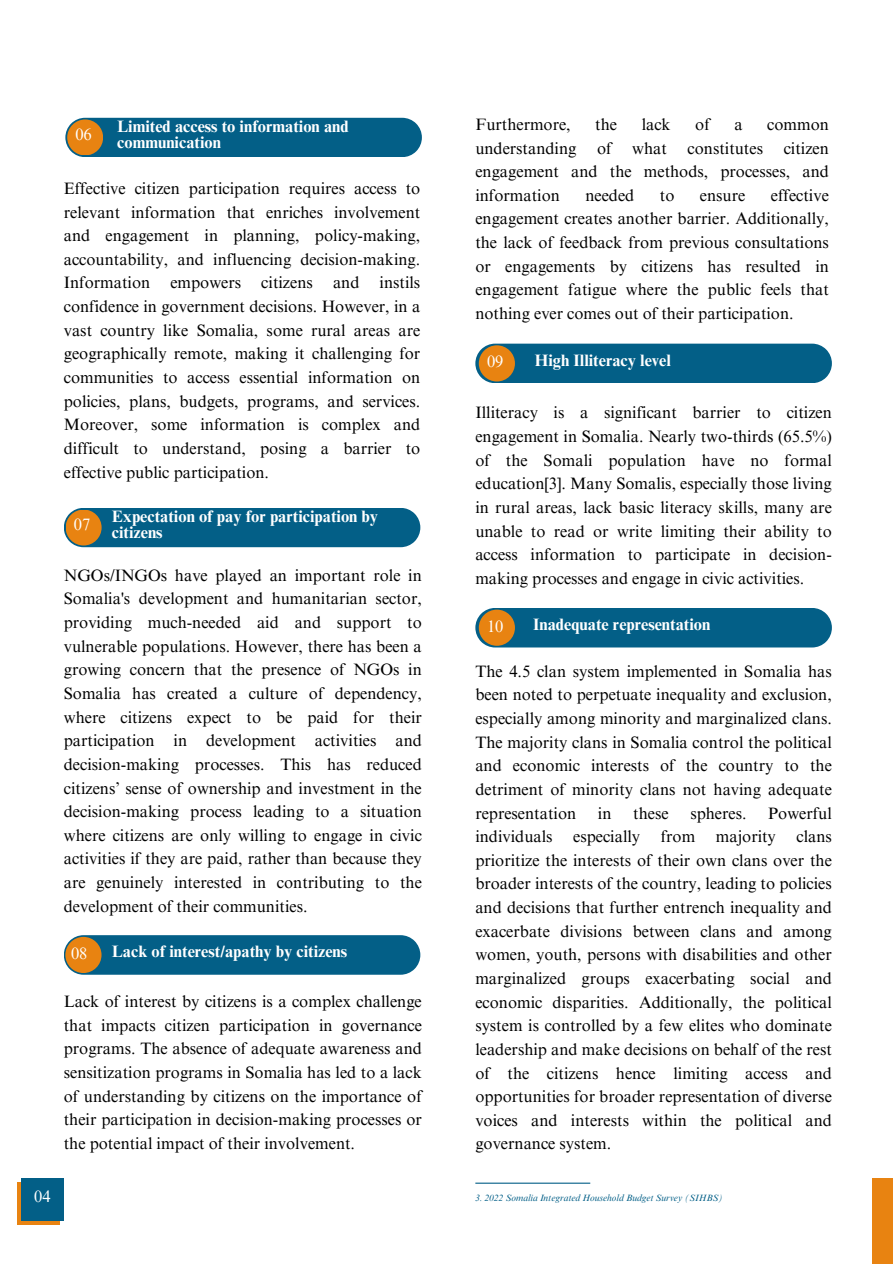
<style>
.page{position:relative;width:893px;height:1264px;background:#fff}
.page>*{position:absolute;margin:0;border:0;box-sizing:border-box;transform-origin:0 0}
.t1{font:16.5px/23.7px "Times NRMT Pro";color:#000;text-align:justify}
.t2{font:700 16.5px/15.8px "Times NRMT Pro";color:#fff}
.t3{font:16.5px "Times NRMT Pro";color:#fff}
.t4{font:italic 9.3px "Times NRMT Pro";color:#035f87}
</style>
<div class="page">
<div style="left:17px;top:1182px;width:43px;height:43px;background:#e88311"></div>
<div style="left:21px;top:1178px;width:43px;height:42px;background:#035f87"></div>
<div style="left:872px;top:1178px;width:20px;height:85px;background:#e88311"></div>
<div style="left:65px;top:118px;width:357px;height:39px;background:#035f87"></div>
<div style="left:67px;top:119px;width:36px;height:36px;background:#e88311;border-radius:50%"></div>
<div style="left:64px;top:508px;width:356px;height:39px;background:#035f87"></div>
<div style="left:66px;top:509px;width:36px;height:36px;background:#e88311;border-radius:50%"></div>
<div style="left:64px;top:935px;width:356px;height:39px;background:#035f87"></div>
<div style="left:65px;top:936px;width:36px;height:37px;background:#e88311;border-radius:50%"></div>
<div style="left:475px;top:343px;width:356px;height:40px;background:#035f87"></div>
<div style="left:479px;top:345px;width:36px;height:36px;background:#e88311;border-radius:50%"></div>
<div style="left:475px;top:608px;width:356px;height:39px;background:#035f87"></div>
<div style="left:479px;top:609px;width:36px;height:36px;background:#e88311;border-radius:50%"></div>
<hr style="left:475px;top:1182px;width:115px;height:1px;background:#035f87">
<p class="t3" style="left:75px;top:128px;width:18px">06</p>
<p class="t2" style="left:117px;top:120px;width:233px">Limited access to information and communication</p>
<p class="t1" style="left:64px;top:178px;width:358px">Effective citizen participation requires access to relevant information that enriches involvement and engagement in planning, policy-making, accountability, and influencing decision-making.<br>Information empowers citizens and instils confidence in government decisions. However, in a vast country like Somalia, some rural areas are geographically remote, making it challenging for communities to access essential information on policies, plans, budgets, programs, and services.<br>Moreover, some information is complex and difficult to understand, posing a barrier to effective public participation.</p>
<p class="t3" style="left:74px;top:518px;width:18px">07</p>
<p class="t2" style="left:112px;top:510px;width:268px">Expectation of pay for participation by citizens</p>
<p class="t1" style="left:64px;top:565px;width:359px">NGOs/INGOs have played an important role in Somalia's development and humanitarian sector, providing much-needed aid and support to vulnerable populations. However, there has been a growing concern that the presence of NGOs in Somalia has created a culture of dependency, where citizens expect to be paid for their participation in development activities and decision-making processes. This has reduced citizens’ sense of ownership and investment in the decision-making process leading to a situation where citizens are only willing to engage in civic activities if they are paid, rather than because they are genuinely interested in contributing to the development of their communities.</p>
<p class="t3" style="left:71px;top:947px;width:18px">08</p>
<p class="t2" style="left:112px;top:945px;width:237px">Lack of interest/apathy by citizens</p>
<p class="t1" style="left:64px;top:991px;width:359px">Lack of interest by citizens is a complex challenge that impacts citizen participation in governance programs. The absence of adequate awareness and sensitization programs in Somalia has led to a lack of understanding by citizens on the importance of their participation in decision-making processes or the potential impact of their involvement.</p>
<p class="t3" style="left:34px;top:1190px;width:18px">04</p>
<p class="t1" style="left:475px;top:114px;width:97px">Furthermore,</p>
<p class="t1" style="left:595px;top:114px;width:23px">the</p>
<p class="t1" style="left:641px;top:114px;width:31px">lack</p>
<p class="t1" style="left:695px;top:114px;width:16px">of</p>
<p class="t1" style="left:734px;top:114px;width:10px">a</p>
<p class="t1" style="left:767px;top:114px;width:63px">common</p>
<p class="t1" style="left:475px;top:138px;width:102px">understanding</p>
<p class="t1" style="left:597px;top:138px;width:16px">of</p>
<p class="t1" style="left:632px;top:138px;width:36px">what</p>
<p class="t1" style="left:687px;top:138px;width:77px">constitutes</p>
<p class="t1" style="left:475px;top:138px;width:355px;text-indent:308px">citizen engagement and the methods, processes, and information</p>
<p class="t1" style="left:475px;top:185px;width:355px;text-indent:295px">effective engagement creates another barrier. Additionally, the lack of feedback from previous consultations or engagements by citizens has resulted in engagement fatigue where the public feels that nothing ever comes out of their participation.</p>
<p class="t1" style="left:585px;top:185px;width:50px">needed</p>
<p class="t1" style="left:659px;top:185px;width:16px">to</p>
<p class="t1" style="left:700px;top:185px;width:47px">ensure</p>
<p class="t3" style="left:487px;top:355px;width:18px">09</p>
<p class="t2" style="left:535px;top:354px;width:137px">High Illiteracy level</p>
<p class="t1" style="left:475px;top:403px;width:358px">Illiteracy is a significant barrier to citizen engagement in Somalia. Nearly two-thirds (65.5%) of the Somali population have no formal education[3]. Many Somalis, especially those living in rural areas, lack basic literacy skills, many are unable to read or write limiting their ability to access information to participate in decision&shy;making processes and engage in civic activities.</p>
<p class="t3" style="left:487px;top:619px;width:18px">10</p>
<p class="t2" style="left:533px;top:618px;width:179px">Inadequate representation</p>
<p class="t1" style="left:475px;top:661px;width:358px">The 4.5 clan system implemented in Somalia has been noted to perpetuate inequality and exclusion, especially among minority and marginalized clans.<br>The majority clans in Somalia control the political and economic interests of the country to the detriment of minority clans not having adequate representation</p>
<p class="t1" style="left:598px;top:803px;width:15px">in</p>
<p class="t1" style="left:633px;top:803px;width:37px">these</p>
<p class="t1" style="left:690px;top:803px;width:58px">spheres.</p>
<p class="t1" style="left:475px;top:803px;width:358px;text-indent:293px">Powerful individuals especially from majority clans prioritize the interests of their own clans over the broader interests of the country, leading to policies and decisions that further entrench inequality and exacerbate divisions between clans and among women, youth, persons with disabilities and other marginalized groups exacerbating social and economic disparities. Additionally, the political system is controlled by a few elites who dominate leadership and make decisions on behalf of the rest of the citizens hence limiting access and opportunities for broader representation of diverse voices and interests within the political and governance system.</p>
<p class="t4" style="left:475px;top:1194px;width:249px">3. 2022 Somalia Integrated Household Budget Survey (SIHBS)</p>
</div>
